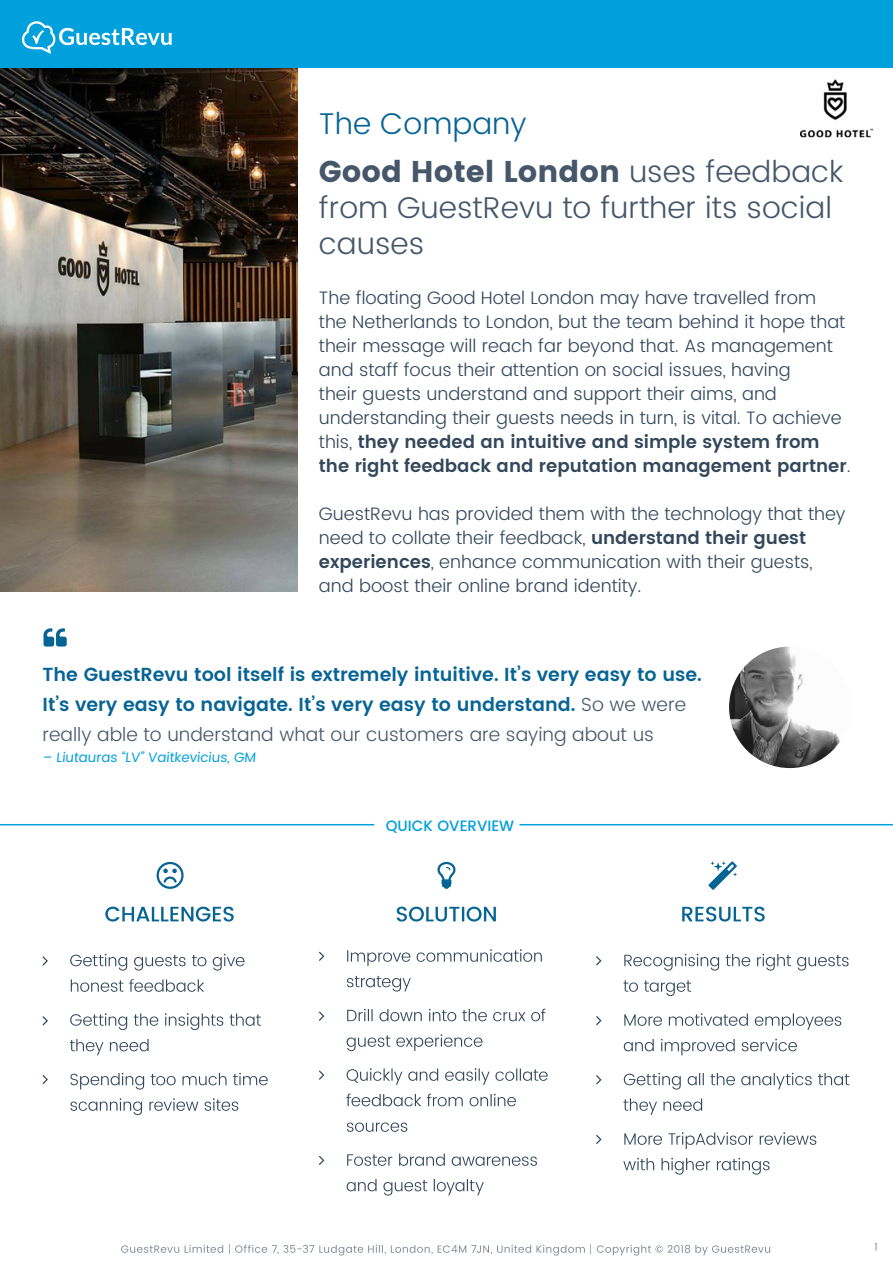
<style>
.page{position:relative;width:893px;height:1263px;background:#fff}
.page>*{position:absolute;margin:0;border:0;box-sizing:border-box;transform-origin:0 0}
.t1{font:30px/48px "Poppins";color:#46576a}
.t2{font:300 30px/36px "Poppins";color:#46576a}
.t3{font:600 18.9px/29.7px "Poppins";color:#066494}
.t4{font:300 18px/24px "Poppins";color:#33475b}
.t5{font:500 15px "Poppins";color:#00a0dc}
.t6{font:13.5px "Poppins";color:#00a0dc}
.s1{font-weight:300;color:#066494}
.s2{font-weight:300}
.s3{font-weight:600}
.s4{font-weight:300;color:#46576a}
</style>
<div class="page">
<svg style="left:597px;top:1245px;width:173px;height:10px"></svg>
<svg style="left:229px;top:1244px;width:362px;height:11px"></svg>
<svg style="left:121px;top:1245px;width:102px;height:8px"></svg>
<img style="left:0;top:68px;width:298px;height:524px">
<div style="left:0;top:0;width:893px;height:68px;background:#00a0dc"></div>
<svg style="left:22px;top:21px;width:150px;height:33px"></svg>
<img style="left:729px;top:646px;width:121px;height:122px;border-radius:61px">
<svg style="left:71px;top:1098px;width:167px;height:17px"></svg>
<svg style="left:71px;top:1073px;width:197px;height:16px"></svg>
<svg style="left:70px;top:1039px;width:79px;height:16px"></svg>
<svg style="left:70px;top:1013px;width:191px;height:17px"></svg>
<svg style="left:71px;top:979px;width:133px;height:13px"></svg>
<svg style="left:70px;top:954px;width:174px;height:16px"></svg>
<svg style="left:105px;top:907px;width:129px;height:14px"></svg>
<svg style="left:347px;top:1179px;width:137px;height:16px"></svg>
<svg style="left:347px;top:1153px;width:190px;height:13px"></svg>
<svg style="left:347px;top:1122px;width:60px;height:10px"></svg>
<svg style="left:346px;top:1093px;width:170px;height:13px"></svg>
<svg style="left:347px;top:1068px;width:201px;height:17px"></svg>
<svg style="left:347px;top:1034px;width:135px;height:17px"></svg>
<svg style="left:347px;top:1008px;width:198px;height:13px"></svg>
<svg style="left:347px;top:976px;width:64px;height:15px"></svg>
<svg style="left:347px;top:949px;width:195px;height:17px"></svg>
<svg style="left:397px;top:907px;width:99px;height:14px"></svg>
<svg style="left:623px;top:1158px;width:146px;height:16px"></svg>
<svg style="left:624px;top:1132px;width:192px;height:17px"></svg>
<svg style="left:623px;top:1098px;width:79px;height:17px"></svg>
<svg style="left:624px;top:1073px;width:225px;height:16px"></svg>
<svg style="left:624px;top:1039px;width:173px;height:16px"></svg>
<svg style="left:624px;top:1013px;width:217px;height:17px"></svg>
<svg style="left:623px;top:980px;width:68px;height:16px"></svg>
<svg style="left:624px;top:954px;width:225px;height:16px"></svg>
<svg style="left:682px;top:907px;width:83px;height:14px"></svg>
<svg style="left:44px;top:628px;width:23px;height:18px"></svg>
<svg style="left:708px;top:861px;width:29px;height:29px"></svg>
<svg style="left:437px;top:862px;width:18px;height:27px"></svg>
<svg style="left:157px;top:862px;width:27px;height:27px"></svg>
<hr style="left:0;top:824px;width:374px;height:1px;background:#00a0dc">
<hr style="left:519px;top:824px;width:374px;height:1px;background:#00a0dc">
<img style="left:800px;top:79px;width:73px;height:59px">
<svg style="left:43px;top:956px;width:5px;height:9px"></svg>
<svg style="left:319px;top:952px;width:5px;height:9px"></svg>
<svg style="left:596px;top:956px;width:5px;height:9px"></svg>
<svg style="left:43px;top:1016px;width:5px;height:9px"></svg>
<svg style="left:319px;top:1011px;width:5px;height:10px"></svg>
<svg style="left:596px;top:1016px;width:5px;height:9px"></svg>
<svg style="left:43px;top:1075px;width:5px;height:9px"></svg>
<svg style="left:319px;top:1070px;width:5px;height:10px"></svg>
<svg style="left:596px;top:1075px;width:5px;height:9px"></svg>
<svg style="left:319px;top:1156px;width:5px;height:9px"></svg>
<svg style="left:596px;top:1135px;width:5px;height:9px"></svg>
<h1 class="t1" style="left:319px;top:100px;width:526px"><span class="s1">The Company<br></span>Good Hotel London <span class="s2">uses feedback</span></h1>
<h1 class="t2" style="left:319px;top:191px;width:514px">from GuestRevu to further its social causes</h1>
<p class="t4" style="left:319px;top:286px;width:533px">The floating Good Hotel London may have travelled from<br>the Netherlands to London, but the team behind it hope that their message will reach far beyond that. As management and staff focus their attention on social issues, having<br>their guests understand and support their aims, and understanding their guests needs in turn, is vital. To achieve this, <span class="s3">they needed an intuitive and simple system from the right feedback and reputation management partner</span>.</p>
<p class="t4" style="left:319px;top:502px;width:528px">GuestRevu has provided them with the technology that they need to collate their feedback, <span class="s3">understand their guest experiences</span>, enhance communication with their guests, and boost their online brand identity.</p>
<p class="t3" style="left:43px;top:660px;width:661px">The GuestRevu tool itself is extremely intuitive. It’s very easy to use.<br>It’s very easy to navigate. It’s very easy to understand. <span class="s4">So we were really able to understand what our customers are saying about us</span></p>
<p class="t6" style="left:43px;top:748px;width:217px">– Liutauras “LV” Vaitkevicius, GM</p>
<p class="t5" style="left:386px;top:814px;width:130px">QUICK OVERVIEW</p>
</div>
